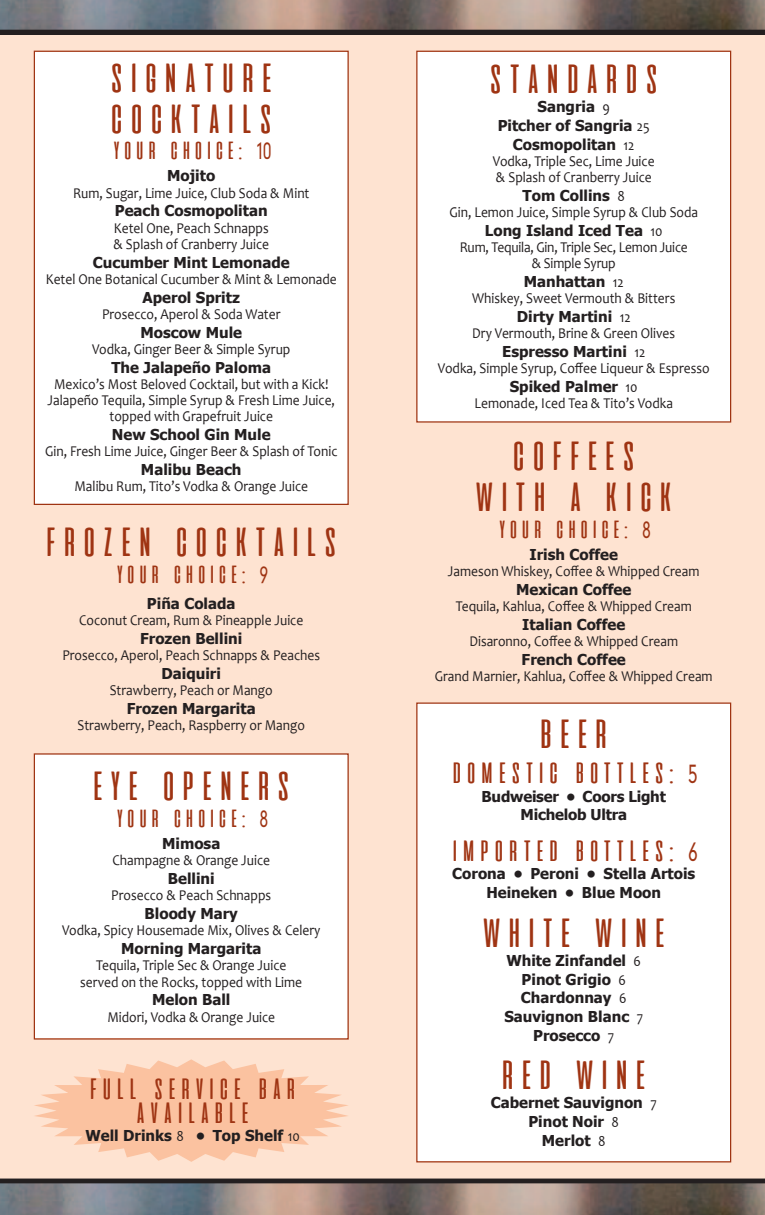
<style>
.page{position:relative;width:765px;height:1215px;background:#fff}
.page>*{position:absolute;margin:0;border:0;box-sizing:border-box;transform-origin:0 0}
.t1{font:40.5px/41.2px "aliensandcows";color:#9f3413;text-align:center;scale:1.11 1}
.t2{font:29.25px/24px "aliensandcows";color:#9f3413;text-align:center;scale:1.11 1}
.t3{font:24.75px "aliensandcows";color:#9f3413;scale:1.11 1}
.t4{font:15px/16.2px "Candara";color:#231f20;text-align:center;scale:.9 1}
.t5{font:700 15px/18.8px "Tahoma";color:#231f20;text-align:center}
.s1{font-family:"DIN Neuzeit Grotesk";font-weight:300;font-size:22.5px}
.s2{font-family:"Candara";font-weight:400}
.s3{font-family:"DIN Neuzeit Grotesk";font-weight:300;font-size:25px}
</style>
<div class="page">
<div style="left:0;top:34px;width:765px;height:1147px;background:#fee3d1"></div>
<img style="left:0;top:0;width:765px;height:30px">
<img style="left:0;top:1183px;width:765px;height:32px">
<div style="left:0;top:30px;width:765px;height:5px;background:#231f20"></div>
<hr style="left:0;top:1179px;width:765px;height:4px;background:#231f20">
<svg style="left:34px;top:1059px;width:314px;height:103px"></svg>
<div style="left:35px;top:52px;width:313px;height:452px;background:#fff"></div>
<div style="left:34px;top:51px;width:315px;height:454px;border:1px solid #9f3413"></div>
<div style="left:35px;top:755px;width:313px;height:283px;background:#fff"></div>
<div style="left:34px;top:753px;width:315px;height:287px;border:1px solid #9f3413"></div>
<div style="left:418px;top:52px;width:312px;height:369px;background:#fff"></div>
<div style="left:416px;top:51px;width:315px;height:372px;border:1px solid #9f3413"></div>
<div style="left:418px;top:704px;width:312px;height:457px;background:#fff"></div>
<div style="left:416px;top:702px;width:315px;height:460px;border:1px solid #9f3413"></div>
<h1 class="t1" style="left:107px;top:57px;width:153px;text-align:left">SIGNATURE<br>COCKTAILS</h1>
<h3 class="t3" style="left:111px;top:136px;width:146px">YOUR CHOICE: <span class="s1">10</span></h3>
<p class="t5" style="left:167px;top:166px;width:50px">Mojito</p>
<p class="t4" style="left:73px;top:184px;width:264px">Rum, Sugar, Lime Juice, Club Soda &amp; Mint</p>
<p class="t5" style="left:115px;top:201px;width:154px">Peach Cosmopolitan</p>
<p class="t4" style="left:113px;top:219px;width:175px;text-align:left">Ketel One, Peach Schnapps &amp; Splash of Cranberry Juice</p>
<p class="t5" style="left:93px;top:252px;width:198px">Cucumber Mint Lemonade</p>
<p class="t4" style="left:46px;top:271px;width:325px">Ketel One Botanical Cucumber &amp; Mint &amp; Lemonade</p>
<p class="t5" style="left:143px;top:287px;width:99px">Aperol Spritz</p>
<p class="t4" style="left:102px;top:306px;width:200px">Prosecco, Aperol &amp; Soda Water</p>
<p class="t5" style="left:140px;top:322px;width:103px">Moscow Mule</p>
<p class="t4" style="left:92px;top:341px;width:222px">Vodka, Ginger Beer &amp; Simple Syrup</p>
<p class="t5" style="left:111px;top:357px;width:161px">The Jalapeño Paloma</p>
<p class="t4" style="left:48px;top:376px;width:321px">Mexico’s Most Beloved Cocktail, but with a Kick!<br>Jalapeño Tequila, Simple Syrup &amp; Fresh Lime Juice, topped with Grapefruit Juice</p>
<p class="t5" style="left:112px;top:425px;width:160px">New School Gin Mule</p>
<p class="t4" style="left:45px;top:443px;width:327px">Gin, Fresh Lime Juice, Ginger Beer &amp; Splash of Tonic</p>
<p class="t5" style="left:141px;top:460px;width:102px">Malibu Beach</p>
<p class="t4" style="left:74px;top:478px;width:261px">Malibu Rum, Tito’s Vodka &amp; Orange Juice</p>
<h1 class="t1" style="left:42px;top:522px;width:270px">FROZEN COCKTAILS</h1>
<h3 class="t3" style="left:114px;top:560px;width:140px">YOUR CHOICE: <span class="s1">9</span></h3>
<p class="t5" style="left:147px;top:594px;width:90px">Piña Colada</p>
<p class="t4" style="left:79px;top:612px;width:251px">Coconut Cream, Rum &amp; Pineapple Juice</p>
<p class="t5" style="left:140px;top:629px;width:104px">Frozen Bellini</p>
<p class="t4" style="left:62px;top:647px;width:288px">Prosecco, Aperol, Peach Schnapps &amp; Peaches</p>
<p class="t5" style="left:162px;top:664px;width:61px">Daiquiri</p>
<p class="t4" style="left:110px;top:682px;width:183px">Strawberry, Peach or Mango</p>
<p class="t5" style="left:127px;top:699px;width:130px">Frozen Margarita</p>
<p class="t4" style="left:77px;top:717px;width:254px">Strawberry, Peach, Raspberry or Mango</p>
<h1 class="t1" style="left:89px;top:766px;width:186px">EYE OPENERS</h1>
<h3 class="t3" style="left:114px;top:804px;width:140px">YOUR CHOICE: <span class="s1">8</span></h3>
<p class="t5" style="left:162px;top:834px;width:60px">Mimosa</p>
<p class="t4" style="left:112px;top:852px;width:177px">Champagne &amp; Orange Juice</p>
<p class="t5" style="left:168px;top:869px;width:48px">Bellini</p>
<p class="t4" style="left:111px;top:887px;width:179px">Prosecco &amp; Peach Schnapps</p>
<p class="t5" style="left:145px;top:904px;width:95px">Bloody Mary</p>
<p class="t4" style="left:62px;top:922px;width:289px">Vodka, Spicy Housemade Mix, Olives &amp; Celery</p>
<p class="t5" style="left:121px;top:939px;width:142px">Morning Margarita</p>
<p class="t4" style="left:80px;top:957px;width:248px">Tequila, Triple Sec &amp; Orange Juice served on the Rocks, topped with Lime</p>
<p class="t5" style="left:152px;top:990px;width:80px">Melon Ball</p>
<p class="t4" style="left:107px;top:1008px;width:188px">Midori, Vodka &amp; Orange Juice</p>
<h2 class="t2" style="left:87px;top:1077px;width:192px">FULL SERVICE BAR<br>AVAILABLE</h2>
<p class="t5" style="left:85px;top:1126px;width:216px">Well Drinks <span class="s2">8</span> • Top Shelf <span class="s2">10</span></p>
<h1 class="t1" style="left:486px;top:58px;width:160px">STANDARDS</h1>
<p class="t5" style="left:498px;top:97px;width:154px">Sangria <span class="s2">9<br></span>Pitcher of Sangria <span class="s2">25<br></span>Cosmopolitan <span class="s2">12</span></p>
<p class="t4" style="left:493px;top:153px;width:181px;text-align:left">Vodka, Triple Sec, Lime Juice &amp; Splash of Cranberry Juice</p>
<p class="t5" style="left:523px;top:185px;width:104px">Tom Collins <span class="s2">8</span></p>
<p class="t4" style="left:449px;top:204px;width:278px">Gin, Lemon Juice, Simple Syrup &amp; Club Soda</p>
<p class="t5" style="left:485px;top:220px;width:179px">Long Island Iced Tea <span class="s2">10</span></p>
<p class="t4" style="left:460px;top:239px;width:255px">Rum, Tequila, Gin, Triple Sec, Lemon Juice &amp; Simple Syrup</p>
<p class="t5" style="left:524px;top:272px;width:102px">Manhattan <span class="s2">12</span></p>
<p class="t4" style="left:472px;top:290px;width:227px">Whiskey, Sweet Vermouth &amp; Bitters</p>
<p class="t5" style="left:517px;top:307px;width:115px">Dirty Martini <span class="s2">12</span></p>
<p class="t4" style="left:472px;top:325px;width:227px">Dry Vermouth, Brine &amp; Green Olives</p>
<p class="t5" style="left:502px;top:342px;width:145px">Espresso Martini <span class="s2">12</span></p>
<p class="t4" style="left:438px;top:360px;width:303px">Vodka, Simple Syrup, Coffee Liqueur &amp; Espresso</p>
<p class="t5" style="left:510px;top:377px;width:129px">Spiked Palmer <span class="s2">10</span></p>
<p class="t4" style="left:475px;top:395px;width:222px">Lemonade, Iced Tea &amp; Tito’s Vodka</p>
<h1 class="t1" style="left:471px;top:435px;width:186px">COFFEES<br>WITH A KICK</h1>
<h3 class="t3" style="left:497px;top:515px;width:140px">YOUR CHOICE: <span class="s1">8</span></h3>
<p class="t5" style="left:529px;top:544px;width:90px">Irish Coffee</p>
<p class="t4" style="left:448px;top:563px;width:281px">Jameson Whiskey, Coffee &amp; Whipped Cream</p>
<p class="t5" style="left:516px;top:579px;width:117px">Mexican Coffee</p>
<p class="t4" style="left:456px;top:598px;width:264px">Tequila, Kahlua, Coffee &amp; Whipped Cream</p>
<p class="t5" style="left:522px;top:614px;width:105px">Italian Coffee</p>
<p class="t4" style="left:469px;top:633px;width:233px">Disaronno, Coffee &amp; Whipped Cream</p>
<p class="t5" style="left:522px;top:649px;width:106px">French Coffee</p>
<p class="t4" style="left:435px;top:668px;width:310px">Grand Marnier, Kahlua, Coffee &amp; Whipped Cream</p>
<h1 class="t1" style="left:536px;top:714px;width:69px">BEER</h1>
<h2 class="t2" style="left:450px;top:761px;width:225px">DOMESTIC BOTTLES: <span class="s3">5</span></h2>
<p class="t5" style="left:482px;top:786px;width:186px">Budweiser • Coors Light<br>Michelob Ultra</p>
<h2 class="t2" style="left:450px;top:839px;width:225px">IMPORTED BOTTLES: <span class="s3">6</span></h2>
<p class="t5" style="left:452px;top:864px;width:245px">Corona • Peroni • Stella Artois<br>Heineken • Blue Moon</p>
<h1 class="t1" style="left:479px;top:912px;width:173px">WHITE WINE</h1>
<p class="t5" style="left:504px;top:950px;width:140px">White Zinfandel <span class="s2">6<br></span>Pinot Grigio <span class="s2">6<br></span>Chardonnay <span class="s2">6<br></span>Sauvignon Blanc <span class="s2">7<br></span>Prosecco <span class="s2">7</span></p>
<h1 class="t1" style="left:498px;top:1055px;width:138px">RED WINE</h1>
<p class="t5" style="left:491px;top:1093px;width:168px">Cabernet Sauvignon <span class="s2">7<br></span>Pinot Noir <span class="s2">8<br></span>Merlot <span class="s2">8</span></p>
</div>
